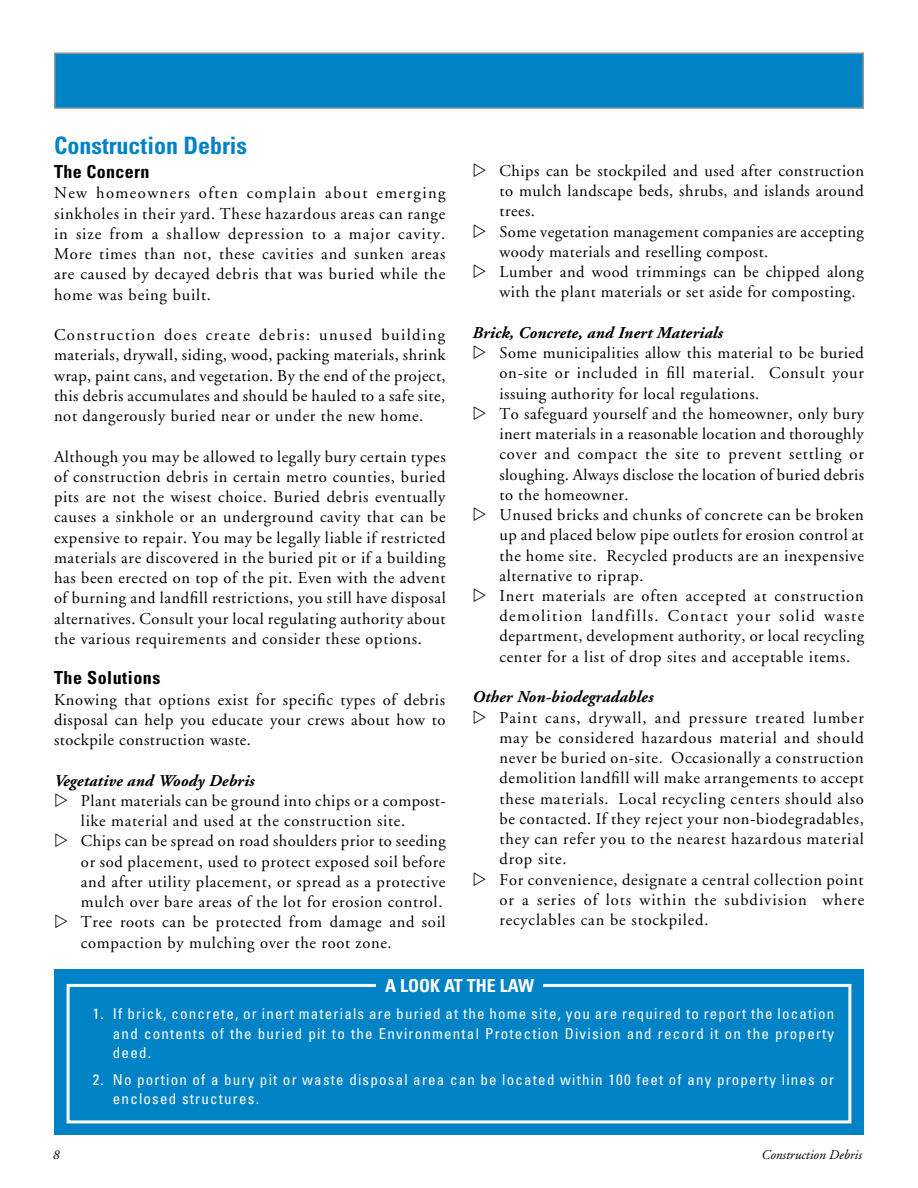
<style>
.page{position:relative;width:918px;height:1188px;background:#fff}
.page>*{position:absolute;margin:0;border:0;box-sizing:border-box;transform-origin:0 0}
.t1{font:700 condensed 24px "Univers";color:#0083c6}
.t2{font:700 condensed 18px "Univers";letter-spacing:.03em;color:#000}
.t3{font:700 condensed 18px "Univers";color:#fff}
.t4{font:16.5px/20.2px "Adobe Garamond";letter-spacing:.04em;color:#000;text-align:justify}
.t5{font:italic 700 16.5px "Adobe Garamond";letter-spacing:.01em;color:#000}
.t6{font:condensed 15px/19.8px "Univers";letter-spacing:.08em;color:#fff;text-align:justify}
.t7{font:italic 13.5px "Adobe Garamond";color:#000}
</style>
<div class="page">
<div style="left:55px;top:53px;width:808px;height:55px;background:#0083c6"></div>
<div style="left:54px;top:52px;width:810px;height:57px;border:2px solid #939598"></div>
<div style="left:54px;top:970px;width:810px;height:165px;background:#0083c6"></div>
<div style="left:67px;top:984px;width:784px;height:139px;border:3px solid #fff"></div>
<div style="left:376px;top:975px;width:167px;height:22px;background:#0083c6"></div>
<h1 class="t1" style="left:54px;top:131px;width:195px">Construction Debris</h1>
<p class="t2" style="left:54px;top:161px;width:97px">The Concern</p>
<p class="t4" style="left:54px;top:183px;width:393px">New homeowners often complain about emerging sinkholes in their yard. These hazardous areas can range in size from a shallow depression to a major cavity.<br>More times than not, these cavities and sunken areas are caused by decayed debris that was buried while the home was being built.</p>
<p class="t4" style="left:54px;top:325px;width:393px">Construction does create debris: unused building materials, drywall, siding, wood, packing materials, shrink wrap, paint cans, and vegetation. By the end of the project, this debris accumulates and should be hauled to a safe site, not dangerously buried near or under the new home.</p>
<p class="t4" style="left:54px;top:447px;width:393px">Although you may be allowed to legally bury certain types of construction debris in certain metro counties, buried pits are not the wisest choice. Buried debris eventually causes a sinkhole or an underground cavity that can be expensive to repair. You may be legally liable if restricted materials are discovered in the buried pit or if a building has been erected on top of the pit. Even with the advent of burning and landfill restrictions, you still have disposal alternatives. Consult your local regulating authority about the various requirements and consider these options.</p>
<p class="t2" style="left:54px;top:667px;width:108px">The Solutions</p>
<p class="t4" style="left:54px;top:690px;width:393px">Knowing that options exist for specific types of debris disposal can help you educate your crews about how to stockpile construction waste.</p>
<p class="t5" style="left:54px;top:771px;width:202px">Vegetative and Woody Debris</p>
<p class="t4" style="left:81px;top:791px;width:366px;text-align:left">Plant materials can be ground into chips or a compost&shy;like material and used at the construction site.<br>Chips can be spread on road shoulders prior to seeding or sod placement, used to protect exposed soil before and after utility placement, or spread as a protective mulch over bare areas of the lot for erosion control.<br>Tree roots can be protected from damage and soil compaction by mulching over the root zone.</p>
<p class="t4" style="left:500px;top:161px;width:366px;text-align:left">Chips can be stockpiled and used after construction to mulch landscape beds, shrubs, and islands around trees.<br>Some vegetation management companies are accepting woody materials and reselling compost.<br>Lumber and wood trimmings can be chipped along with the plant materials or set aside for composting.</p>
<p class="t5" style="left:473px;top:324px;width:252px">Brick, Concrete, and Inert Materials</p>
<p class="t4" style="left:500px;top:343px;width:366px;text-align:left">Some municipalities allow this material to be buried on-site or included in fill material. Consult your issuing authority for local regulations.<br>To safeguard yourself and the homeowner, only bury inert materials in a reasonable location and thoroughly cover and compact the site to prevent settling or sloughing. Always disclose the location of buried debris to the homeowner.<br>Unused bricks and chunks of concrete can be broken up and placed below pipe outlets for erosion control at the home site. Recycled products are an inexpensive alternative to riprap.<br>Inert materials are often accepted at construction demolition landfills. Contact your solid waste department, development authority, or local recycling center for a list of drop sites and acceptable items.</p>
<p class="t5" style="left:473px;top:688px;width:182px">Other Non-biodegradables</p>
<p class="t4" style="left:500px;top:708px;width:366px;text-align:left">Paint cans, drywall, and pressure treated lumber may be considered hazardous material and should never be buried on-site. Occasionally a construction demolition landfill will make arrangements to accept these materials. Local recycling centers should also be contacted. If they reject your non-biodegradables, they can refer you to the nearest hazardous material drop site.<br>For convenience, designate a central collection point or a series of lots within the subdivision where recyclables can be stockpiled.</p>
<p class="t3" style="left:385px;top:975px;width:77px">A Look Atthe</p>
<p class="t3" style="left:500px;top:975px;width:36px">Law</p>
<p class="t6" style="left:113px;top:1003px;width:723px;text-indent:-20px">1. If brick, concrete, or inert materials are buried at the home site, you are required to report the location and contents of the buried pit to the Environmental Protection Division and record it on the property deed.</p>
<p class="t6" style="left:113px;top:1069px;width:723px;text-indent:-20px">2. No portion of a bury pit or waste disposal area can be located within 100 feet of any property lines or enclosed structures.</p>
<p class="t7" style="left:53px;top:1147px;width:8px">8</p>
<p class="t7" style="left:762px;top:1147px;width:102px">Construction Debris</p>
</div>
